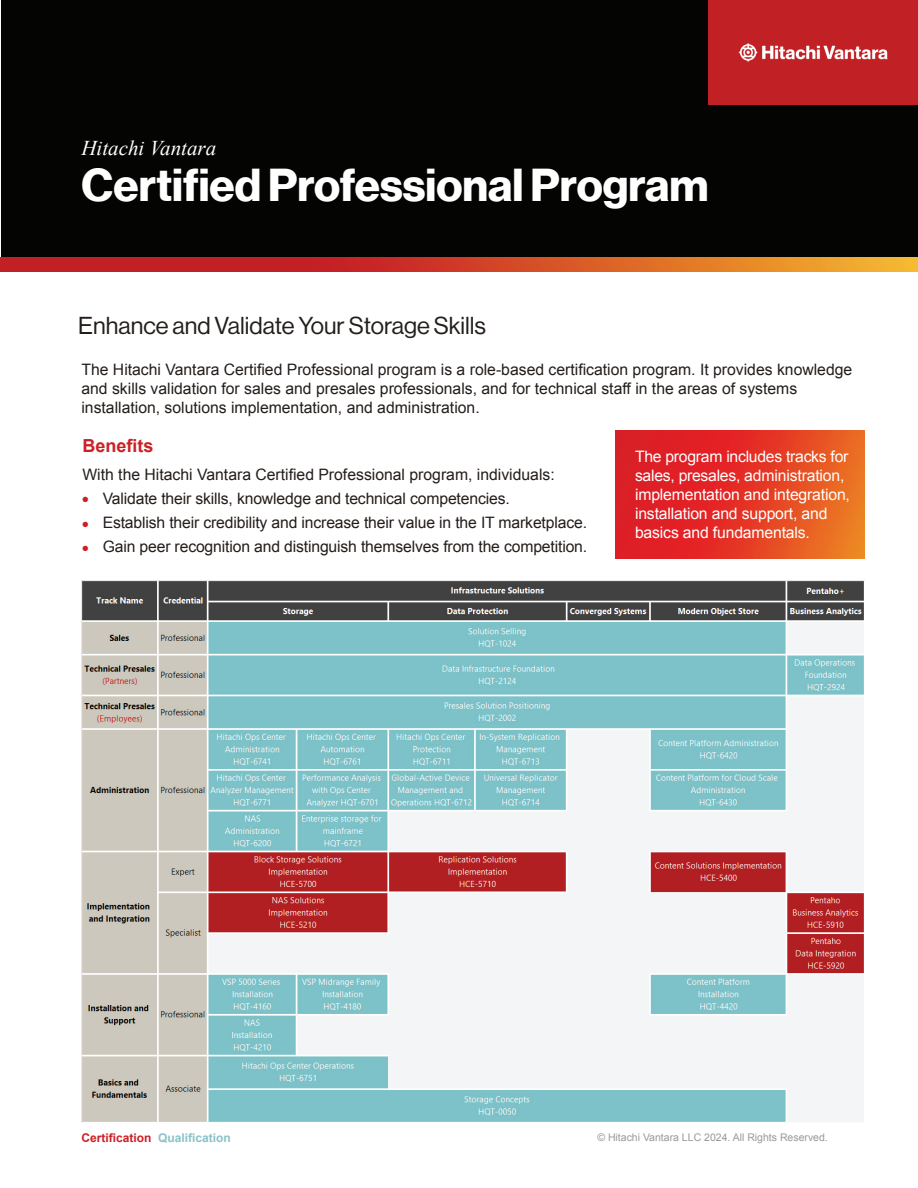
<style>
.page{position:relative;width:918px;height:1188px;background:#fff}
.page>*{position:absolute;margin:0;border:0;box-sizing:border-box;transform-origin:0 0}
.t1{font:45px "N Haas Grotesk DS Pro 75 Bd";color:#fff}
.t2{font:24px "N Haas Grotesk DS Pro 55 Rg";color:#241e1b}
.t3{font:italic 21px "Times New Roman";color:#fff}
.t4{font:700 18px "Arial";color:#cd2026}
.t5{font:15.75px/18.9px "Arial";color:#241e1b}
.t6{font:15.75px/18.9px "Arial";letter-spacing:-.01em;color:#fff}
.t7{font:700 12px "Arial";color:#cd2026}
.t8{font:10.5px "Arial";color:#999}
.s1{color:#cd2026}
.s2{color:#8ac2c8}
</style>
<div class="page">
<div style="left:1px;top:0;width:916px;height:267px;background:#040503"></div>
<div style="left:708px;top:0;width:209px;height:104px;background:#c12025"></div>
<svg style="left:1px;top:257px;width:916px;height:14px;background:#d34e27"></svg>
<svg style="left:616px;top:431px;width:248px;height:127px;background:#e43b24"></svg>
<img style="left:81px;top:581px;width:783px;height:542px">
<h3 class="t3" style="left:81px;top:134px;width:136px">Hitachi Vantara</h3>
<h1 class="t1" style="left:81px;top:159px;width:629px">Certified Professional Program</h1>
<h2 class="t2" style="left:78px;top:312px;width:409px">Enhance and Validate Your Storage Skills</h2>
<p class="t5" style="left:81px;top:360px;width:772px">The Hitachi Vantara Certified Professional program is a role-based certification program. It provides knowledge and skills validation for sales and presales professionals, and for technical staff in the areas of systems installation, solutions implementation, and administration.</p>
<p class="t4" style="left:82px;top:433px;width:73px">Benefits</p>
<p class="t5" style="left:82px;top:465px;width:474px">With the Hitachi Vantara Certified Professional program, individuals:</p>
<p class="t5" style="left:82px;top:489px;width:429px"><span class="s1">●</span> Validate their skills, knowledge and technical competencies.</p>
<p class="t5" style="left:82px;top:513px;width:506px"><span class="s1">●</span> Establish their credibility and increase their value in the IT marketplace.</p>
<p class="t5" style="left:82px;top:537px;width:506px"><span class="s1">●</span> Gain peer recognition and distinguish themselves from the competition.</p>
<p class="t6" style="left:635px;top:447px;width:217px">The program includes tracks for sales, presales, administration, implementation and integration, installation and support, and basics and fundamentals.</p>
<p class="t7" style="left:81px;top:1130px;width:151px">Certification <span class="s2">Qualification</span></p>
<p class="t8" style="left:597px;top:1130px;width:232px">© Hitachi Vantara LLC 2024. All Rights Reserved.</p>
</div>
